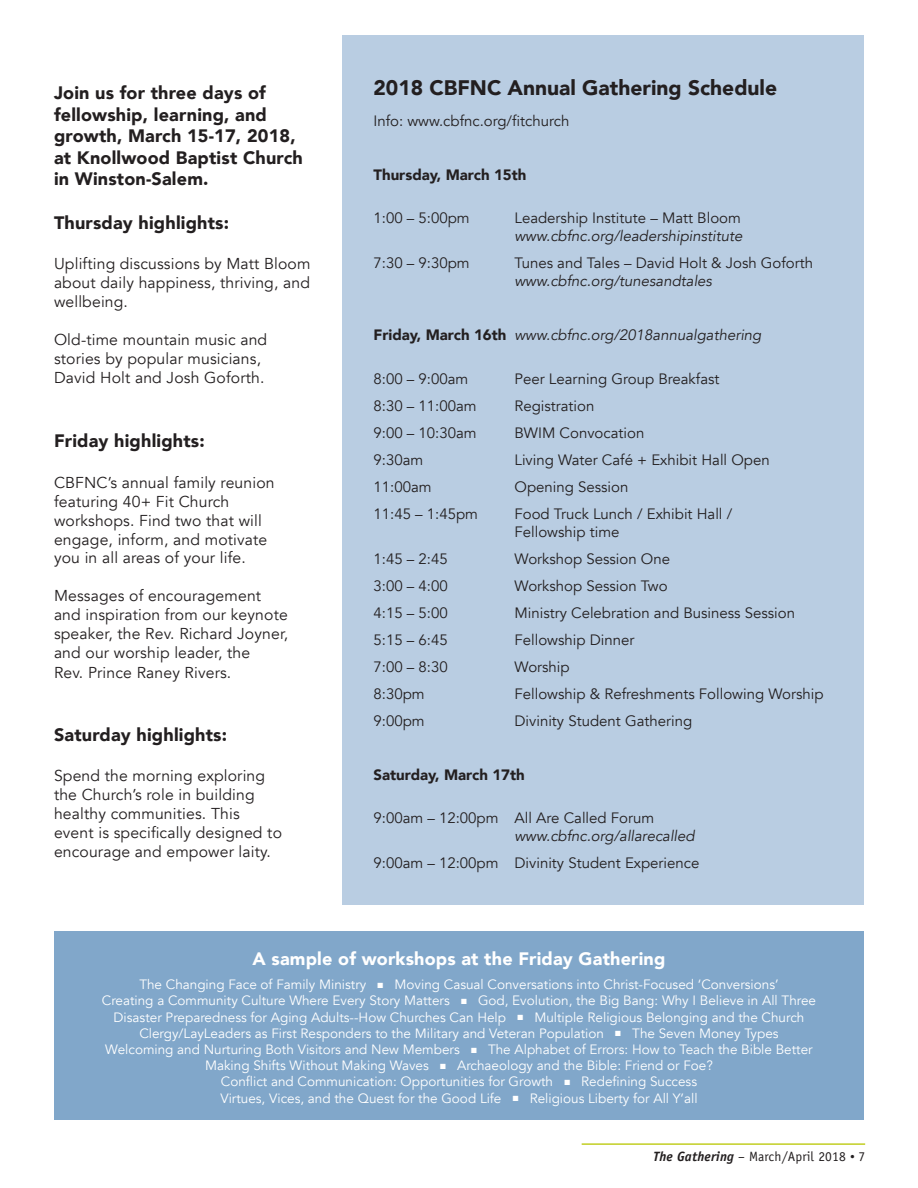
<style>
.page{position:relative;width:918px;height:1188px;background:#fff}
.page>*{position:absolute;margin:0;border:0;box-sizing:border-box;transform-origin:0 0}
.t1{font:900 21px "Avenir";color:#231f20}
.t2{font:900 18px/21.6px "Avenir";letter-spacing:.01em;color:#231f20}
.t3{font:900 18px "Avenir";letter-spacing:.01em;color:#fff}
.t4{font:15.75px/18.9px "Avenir";letter-spacing:.01em;color:#231f20}
.t5{font:15px/18px "Avenir";color:#231f20}
.t6{font:italic 15px/18px "Avenir";color:#231f20}
.t7{font:900 15px "Avenir";color:#231f20}
.t8{font:13.5px "Avenir";color:#fff}
.t9{font:13.5px "Officina Sans Std";letter-spacing:.01em;color:#231f20}
.s1{font-style:normal}
.s2{font-style:italic}
.s3{font-weight:900;font-style:normal}
.s4{font-weight:700;font-style:italic}
.s5{font-family:"Times New Roman"}
</style>
<div class="page">
<div style="left:54px;top:932px;width:810px;height:188px;background:#81a7ca"></div>
<div style="left:342px;top:35px;width:522px;height:869px;background:#b9cde2"></div>
<hr style="left:582px;top:1143px;width:283px;height:2px;background:#c1ce23">
<p class="t2" style="left:54px;top:81px;width:250px">Join us for three days of fellowship, learning, and growth, March 15-17, 2018, at Knollwood Baptist Church in Winston-Salem.</p>
<p class="t2" style="left:54px;top:211px;width:177px">Thursday highlights:</p>
<p class="t4" style="left:54px;top:255px;width:258px;text-align:justify">Uplifting discussions by Matt Bloom about daily happiness, thriving, and wellbeing.</p>
<p class="t4" style="left:54px;top:330px;width:215px">Old-time mountain music and stories by popular musicians,<br>David Holt and Josh Goforth.</p>
<p class="t2" style="left:54px;top:430px;width:152px">Friday highlights:</p>
<p class="t4" style="left:54px;top:473px;width:222px">CBFNC’s annual family reunion featuring 40+ Fit Church workshops. Find two that will engage, inform, and motivate you in all areas of your life.</p>
<p class="t4" style="left:54px;top:586px;width:236px">Messages of encouragement and inspiration from our keynote speaker, the Rev. Richard Joyner, and our worship leader, the<br>Rev. Prince Raney Rivers.</p>
<p class="t2" style="left:54px;top:723px;width:175px">Saturday highlights:</p>
<p class="t4" style="left:54px;top:767px;width:230px">Spend the morning exploring the Church’s role in building healthy communities. This event is specifically designed to encourage and empower laity.</p>
<p class="t1" style="left:374px;top:70px;width:405px">2018 CBFNC Annual Gathering Schedule</p>
<p class="t5" style="left:374px;top:112px;width:197px">Info: www.cbfnc.org/fitchurch</p>
<p class="t7" style="left:374px;top:162px;width:155px">Thursday, March 15th</p>
<p class="t5" style="left:374px;top:209px;width:98px">1:00 – 5:00pm</p>
<p class="t6" style="left:514px;top:209px;width:229px"><span class="s1">Leadership Institute – Matt Bloom </span>www.cbfnc.org/leadershipinstitute</p>
<p class="t5" style="left:374px;top:254px;width:98px">7:30 – 9:30pm</p>
<p class="t5" style="left:514px;top:254px;width:300px">Tunes and Tales – David Holt &amp; Josh Goforth <span class="s2">www.cbfnc.org/tunesandtales</span></p>
<p class="t6" style="left:374px;top:326px;width:389px"><span class="s3">Friday, March 16th</span> www.cbfnc.org/2018annualgathering</p>
<p class="t5" style="left:374px;top:370px;width:96px">8:00 – 9:00am</p>
<p class="t5" style="left:514px;top:370px;width:206px">Peer Learning Group Breakfast</p>
<p class="t5" style="left:374px;top:397px;width:105px">8:30 – 11:00am</p>
<p class="t5" style="left:514px;top:397px;width:81px">Registration</p>
<p class="t5" style="left:374px;top:424px;width:105px">9:00 – 10:30am</p>
<p class="t5" style="left:514px;top:424px;width:131px">BWIM Convocation</p>
<p class="t5" style="left:374px;top:451px;width:51px">9:30am</p>
<p class="t5" style="left:514px;top:451px;width:257px">Living Water Café + Exhibit Hall Open</p>
<p class="t5" style="left:374px;top:478px;width:60px">11:00am</p>
<p class="t5" style="left:514px;top:478px;width:115px">Opening Session</p>
<p class="t5" style="left:374px;top:505px;width:106px">11:45 – 1:45pm</p>
<p class="t5" style="left:514px;top:505px;width:219px">Food Truck Lunch / Exhibit Hall /<br>Fellowship time</p>
<p class="t5" style="left:374px;top:550px;width:76px">1:45 – 2:45</p>
<p class="t5" style="left:514px;top:550px;width:157px">Workshop Session One</p>
<p class="t5" style="left:374px;top:577px;width:76px">3:00 – 4:00</p>
<p class="t5" style="left:514px;top:577px;width:155px">Workshop Session Two</p>
<p class="t5" style="left:374px;top:604px;width:76px">4:15 – 5:00</p>
<p class="t5" style="left:514px;top:604px;width:282px">Ministry Celebration and Business Session</p>
<p class="t5" style="left:374px;top:631px;width:76px">5:15 – 6:45</p>
<p class="t5" style="left:514px;top:631px;width:121px">Fellowship Dinner</p>
<p class="t5" style="left:374px;top:658px;width:76px">7:00 – 8:30</p>
<p class="t5" style="left:514px;top:658px;width:57px">Worship</p>
<p class="t5" style="left:374px;top:685px;width:53px">8:30pm</p>
<p class="t5" style="left:514px;top:685px;width:311px">Fellowship &amp; Refreshments Following Worship</p>
<p class="t5" style="left:374px;top:712px;width:53px">9:00pm</p>
<p class="t5" style="left:514px;top:712px;width:179px">Divinity Student Gathering</p>
<p class="t7" style="left:374px;top:762px;width:153px">Saturday, March 17th</p>
<p class="t5" style="left:514px;top:809px;width:182px;text-indent:-141px">9:00am – 12:00pm All Are Called Forum <span class="s2">www.cbfnc.org/allarecalled</span></p>
<p class="t5" style="left:374px;top:854px;width:327px">9:00am – 12:00pm Divinity Student Experience</p>
<p class="t3" style="left:253px;top:943px;width:414px">A sample of workshops at the Friday Gathering</p>
<p class="t8" style="left:139px;top:977px;width:641px">The Changing Face of Family Ministry ■ Moving Casual Conversations into Christ-Focused ‘Conversions’</p>
<p class="t8" style="left:102px;top:993px;width:716px">Creating a Community Culture Where Every Story Matters ■ God, Evolution, the Big Bang: Why I Believe in All Three</p>
<p class="t8" style="left:114px;top:1009px;width:692px">Disaster Preparedness for Aging Adults--How Churches Can Help ■ Multiple Religious Belonging and the Church</p>
<p class="t8" style="left:139px;top:1025px;width:641px">Clergy/LayLeaders as First Responders to the Military and Veteran Population ■ The Seven Money Types</p>
<p class="t8" style="left:105px;top:1041px;width:709px">Welcoming and Nurturing Both Visitors and New Members ■ The Alphabet of Errors: How to Teach the Bible Better</p>
<p class="t8" style="left:205px;top:1058px;width:509px">Making Shifts Without Making Waves ■ Archaeology and the Bible: Friend or Foe?</p>
<p class="t8" style="left:221px;top:1074px;width:478px">Conflict and Communication: Opportunities for Growth ■ Redefining Success</p>
<p class="t8" style="left:220px;top:1090px;width:479px">Virtues, Vices, and the Quest for the Good Life ■ Religious Liberty for All Y’all</p>
<p class="t9" style="left:653px;top:1149px;width:214px"><span class="s4">The Gathering</span> – March/April 2018 <span class="s5">•</span> 7</p>
</div>
